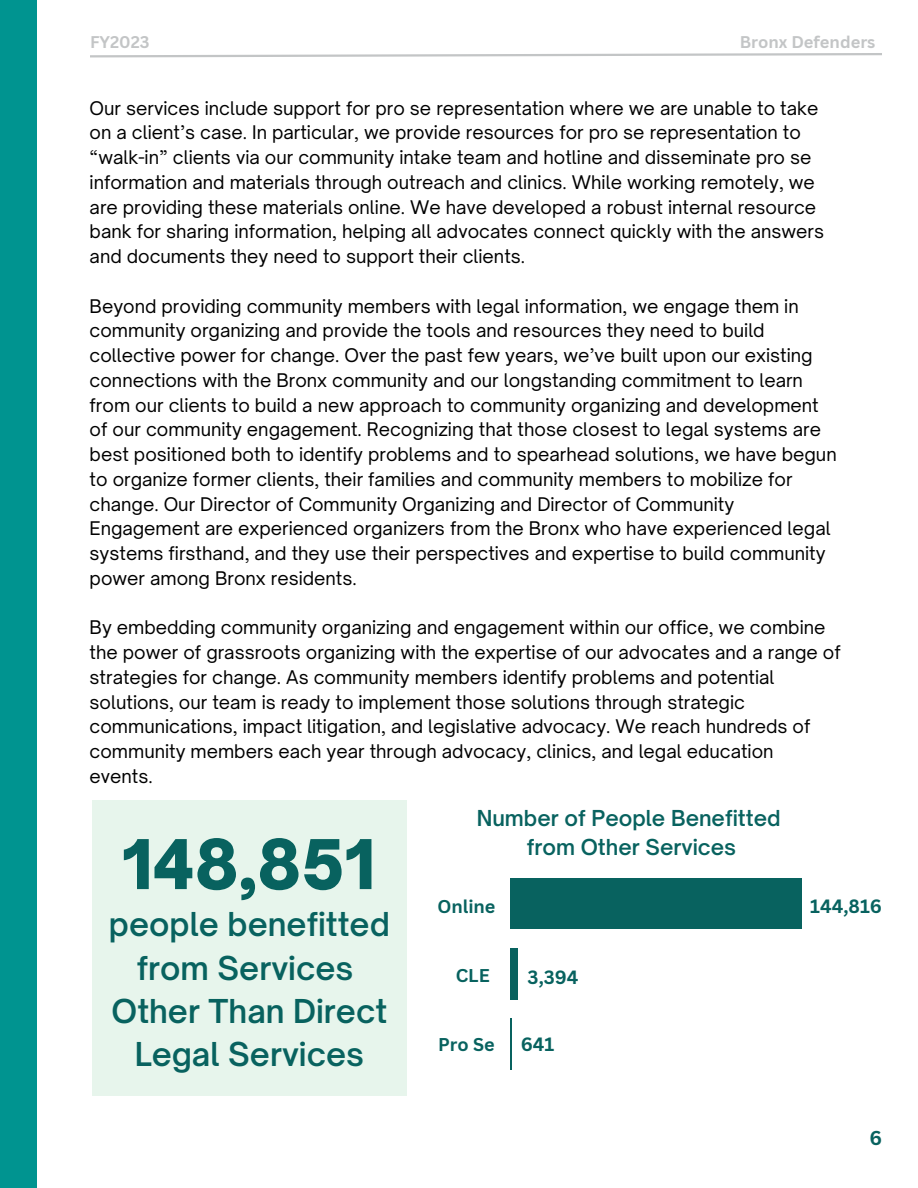
<style>
.page{position:relative;width:918px;height:1188px;background:#fff}
.page>*{position:absolute;margin:0;border:0;box-sizing:border-box;transform-origin:0 0}
.t1{font:900 65.55px "Open Sauce One";color:#08625f}
.t2{font:600 31.5px/43.2px "Open Sauce One";color:#08625f;text-align:center}
.t3{font:600 21px "Open Sauce One";color:#08625f}
.t4{font:700 19.5px "Canva Sans";color:#08625f}
.t5{font:700 18.75px "Canva Sans";color:#08625f}
.t6{font:18px/24.8px "Open Sauce One";color:#000}
.t7{font:700 18px "Canva Sans";color:#08625f}
.t8{font:700 16.5px "Canva Sans";color:#c3c5c6}
</style>
<div class="page">
<div style="left:0;top:0;width:37px;height:1188px;background:#009490"></div>
<svg style="left:90px;top:53px;width:792px;height:5px"></svg>
<div style="left:510px;top:878px;width:291px;height:51px;background:#08625f"></div>
<div style="left:510px;top:948px;width:7px;height:51px;background:#08625f"></div>
<hr style="left:510px;top:1018px;width:2px;height:51px;background:#08625f">
<div style="left:92px;top:800px;width:315px;height:296px;background:#e7f5ec"></div>
<p class="t8" style="left:90px;top:31px;width:61px">FY2023</p>
<p class="t8" style="left:740px;top:31px;width:137px">Bronx Defenders</p>
<p class="t6" style="left:90px;top:95px;width:736px">Our services include support for pro se representation where we are unable to take on a client’s case. In particular, we provide resources for pro se representation to “walk-in” clients via our community intake team and hotline and disseminate pro se information and materials through outreach and clinics. While working remotely, we are providing these materials online. We have developed a robust internal resource bank for sharing information, helping all advocates connect quickly with the answers and documents they need to support their clients.</p>
<p class="t6" style="left:90px;top:293px;width:749px">Beyond providing community members with legal information, we engage them in community organizing and provide the tools and resources they need to build collective power for change. Over the past few years, we’ve built upon our existing connections with the Bronx community and our longstanding commitment to learn from our clients to build a new approach to community organizing and development of our community engagement. Recognizing that those closest to legal systems are best positioned both to identify problems and to spearhead solutions, we have begun to organize former clients, their families and community members to mobilize for change. Our Director of Community Organizing and Director of Community Engagement are experienced organizers from the Bronx who have experienced legal systems firsthand, and they use their perspectives and expertise to build community power among Bronx residents.</p>
<p class="t6" style="left:90px;top:615px;width:753px">By embedding community organizing and engagement within our office, we combine the power of grassroots organizing with the expertise of our advocates and a range of strategies for change. As community members identify problems and potential solutions, our team is ready to implement those solutions through strategic communications, impact litigation, and legislative advocacy. We reach hundreds of community members each year through advocacy, clinics, and legal education events.</p>
<p class="t1" style="left:122px;top:824px;width:255px">148,851</p>
<p class="t2" style="left:109px;top:903px;width:282px">people benefitted from Services</p>
<p class="t2" style="left:112px;top:989px;width:277px">Other Than Direct<br>Legal Services</p>
<p class="t3" style="left:477px;top:805px;width:305px">Number of People Benefitted</p>
<p class="t3" style="left:527px;top:834px;width:211px">from Other Services</p>
<p class="t7" style="left:437px;top:893px;width:60px">Online</p>
<p class="t7" style="left:456px;top:963px;width:36px">CLE</p>
<p class="t7" style="left:438px;top:1032px;width:58px">Pro Se</p>
<p class="t5" style="left:528px;top:964px;width:52px">3,394</p>
<p class="t5" style="left:521px;top:1031px;width:35px">641</p>
<p class="t5" style="left:810px;top:893px;width:73px">144,816</p>
<p class="t4" style="left:869px;top:1124px;width:14px">6</p>
</div>
